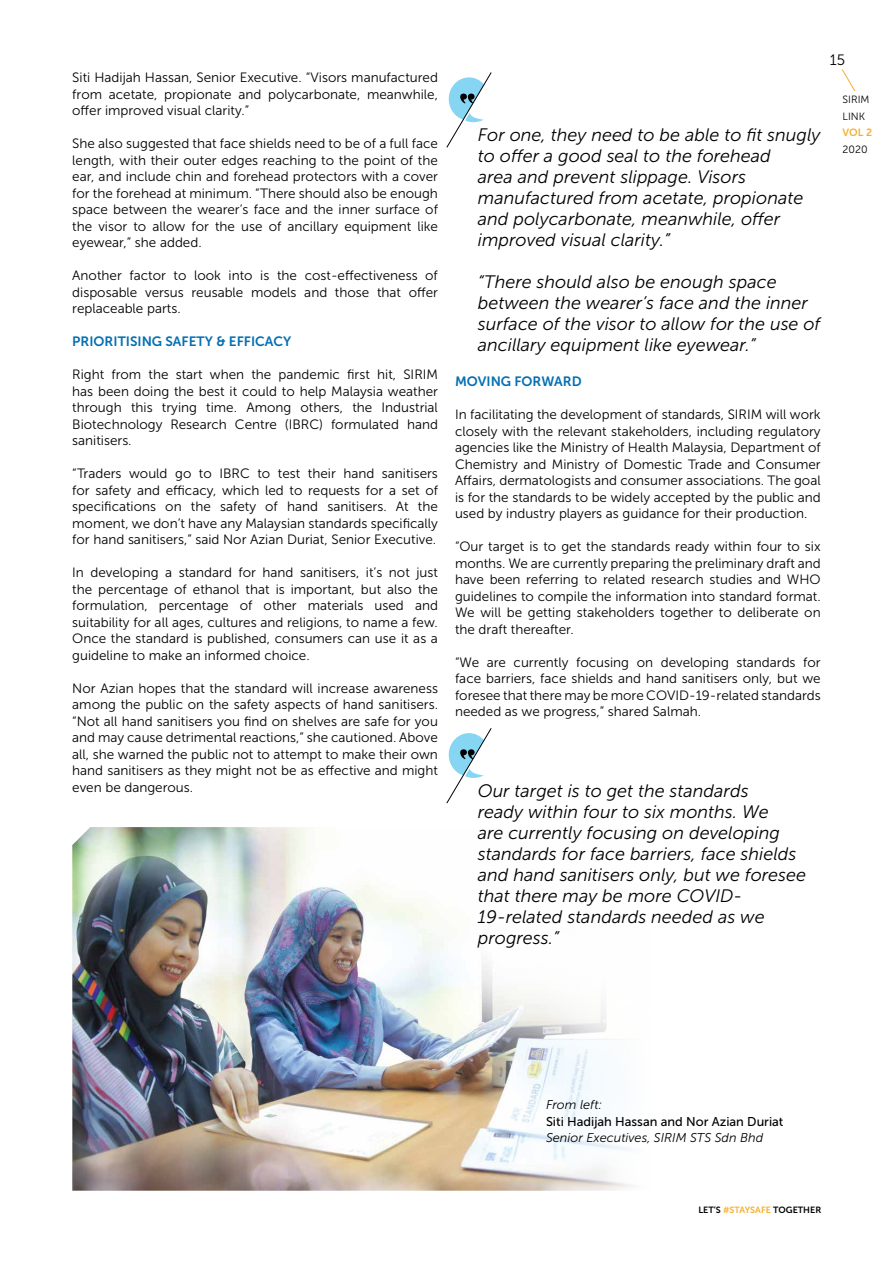
<style>
.page{position:relative;width:893px;height:1263px;background:#fff}
.page>*{position:absolute;margin:0;border:0;box-sizing:border-box;transform-origin:0 0}
.t1{font:italic 18px/21px "Museo Sans 300";color:#000}
.t2{font:15px "Museo Sans 300";color:#000}
.t3{font:13.5px/16.5px "Museo Sans 300";color:#000;text-align:justify}
.t4{font:13.5px "Museo Sans 700";color:#036fb2}
.t5{font:italic 12.75px "Museo Sans 300";color:#000}
.t6{font:12.75px "Museo Sans 500";color:#000}
.t7{font:10.5px/16.5px "Museo Sans 300";color:#000}
.t8{font:10.5px "Museo Sans 700";color:#f4b031}
.t9{font:9px "Museo Sans 700";color:#000}
.s1{color:#f4b031}
</style>
<div class="page">
<svg style="left:841px;top:69px;width:15px;height:22px"></svg>
<img style="left:72px;top:827px;width:560px;height:364px">
<svg style="left:446px;top:72px;width:46px;height:76px"></svg>
<svg style="left:446px;top:728px;width:46px;height:76px"></svg>
<p class="t3" style="left:72px;top:70px;width:367px">Siti Hadijah Hassan, Senior Executive. “Visors manufactured from acetate, propionate and polycarbonate, meanwhile, offer improved visual clarity.”</p>
<p class="t3" style="left:72px;top:136px;width:367px">She also suggested that face shields need to be of a full face length, with their outer edges reaching to the point of the ear, and include chin and forehead protectors with a cover for the forehead at minimum. “There should also be enough space between the wearer’s face and the inner surface of the visor to allow for the use of ancillary equipment like eyewear,” she added.</p>
<p class="t3" style="left:72px;top:268px;width:367px">Another factor to look into is the cost-effectiveness of disposable versus reusable models and those that offer replaceable parts.</p>
<p class="t4" style="left:72px;top:334px;width:220px">PRIORITISING SAFETY &amp; EFFICACY</p>
<p class="t3" style="left:72px;top:367px;width:367px">Right from the start when the pandemic first hit, SIRIM has been doing the best it could to help Malaysia weather through this trying time. Among others, the Industrial Biotechnology Research Centre (IBRC) formulated hand sanitisers.</p>
<p class="t3" style="left:72px;top:466px;width:367px">“Traders would go to IBRC to test their hand sanitisers for safety and efficacy, which led to requests for a set of specifications on the safety of hand sanitisers. At the moment, we don’t have any Malaysian standards specifically for hand sanitisers,” said Nor Azian Duriat, Senior Executive.</p>
<p class="t3" style="left:72px;top:565px;width:367px">In developing a standard for hand sanitisers, it’s not just the percentage of ethanol that is important, but also the formulation, percentage of other materials used and suitability for all ages, cultures and religions, to name a few.<br>Once the standard is published, consumers can use it as a guideline to make an informed choice.</p>
<p class="t3" style="left:72px;top:680px;width:367px">Nor Azian hopes that the standard will increase awareness among the public on the safety aspects of hand sanitisers. “Not all hand sanitisers you find on shelves are safe for you and may cause detrimental reactions,” she cautioned. Above all, she warned the public not to attempt to make their own hand sanitisers as they might not be as effective and might even be dangerous.</p>
<p class="t2" style="left:830px;top:52px;width:17px">15</p>
<h1 class="t1" style="left:478px;top:125px;width:344px">For one, they need to be able to fit snugly to offer a good seal to the forehead<br>area and prevent slippage. Visors manufactured from acetate, propionate and polycarbonate, meanwhile, offer improved visual clarity.”</h1>
<h1 class="t1" style="left:478px;top:272px;width:344px">“There should also be enough space between the wearer’s face and the inner surface of the visor to allow for the use of ancillary equipment like eyewear.”</h1>
<p class="t4" style="left:455px;top:374px;width:128px">MOVING FORWARD</p>
<p class="t3" style="left:455px;top:406px;width:367px">In facilitating the development of standards, SIRIM will work closely with the relevant stakeholders, including regulatory agencies like the Ministry of Health Malaysia, Department of Chemistry and Ministry of Domestic Trade and Consumer Affairs, dermatologists and consumer associations. The goal is for the standards to be widely accepted by the public and used by industry players as guidance for their production.</p>
<p class="t3" style="left:455px;top:538px;width:367px">“Our target is to get the standards ready within four to six months. We are currently preparing the preliminary draft and have been referring to related research studies and WHO guidelines to compile the information into standard format.<br>We will be getting stakeholders together to deliberate on the draft thereafter.</p>
<p class="t3" style="left:455px;top:654px;width:367px">“We are currently focusing on developing standards for face barriers, face shields and hand sanitisers only, but we foresee that there may be more COVID-19-related standards needed as we progress,” shared Salmah.</p>
<p class="t7" style="left:843px;top:92px;width:28px">SIRIM<br>LINK</p>
<p class="t8" style="left:843px;top:127px;width:31px">VOL 2</p>
<p class="t7" style="left:843px;top:141px;width:26px">2020</p>
<p class="t1" style="left:478px;top:780px;width:330px">Our target is to get the standards<br>ready within four to six months. We<br>are currently focusing on developing standards for face barriers, face shields and hand sanitisers only, but we foresee that there may be more COVID-<br>19-related standards needed as we progress.”</p>
<p class="t5" style="left:546px;top:1098px;width:58px">From left:</p>
<p class="t6" style="left:546px;top:1114px;width:239px">Siti Hadijah Hassan and Nor Azian Duriat</p>
<p class="t5" style="left:546px;top:1131px;width:219px">Senior Executives, SIRIM STS Sdn Bhd</p>
<p class="t9" style="left:698px;top:1204px;width:124px">LET’S <span class="s1">#STAYSAFE</span> TOGETHER</p>
</div>
